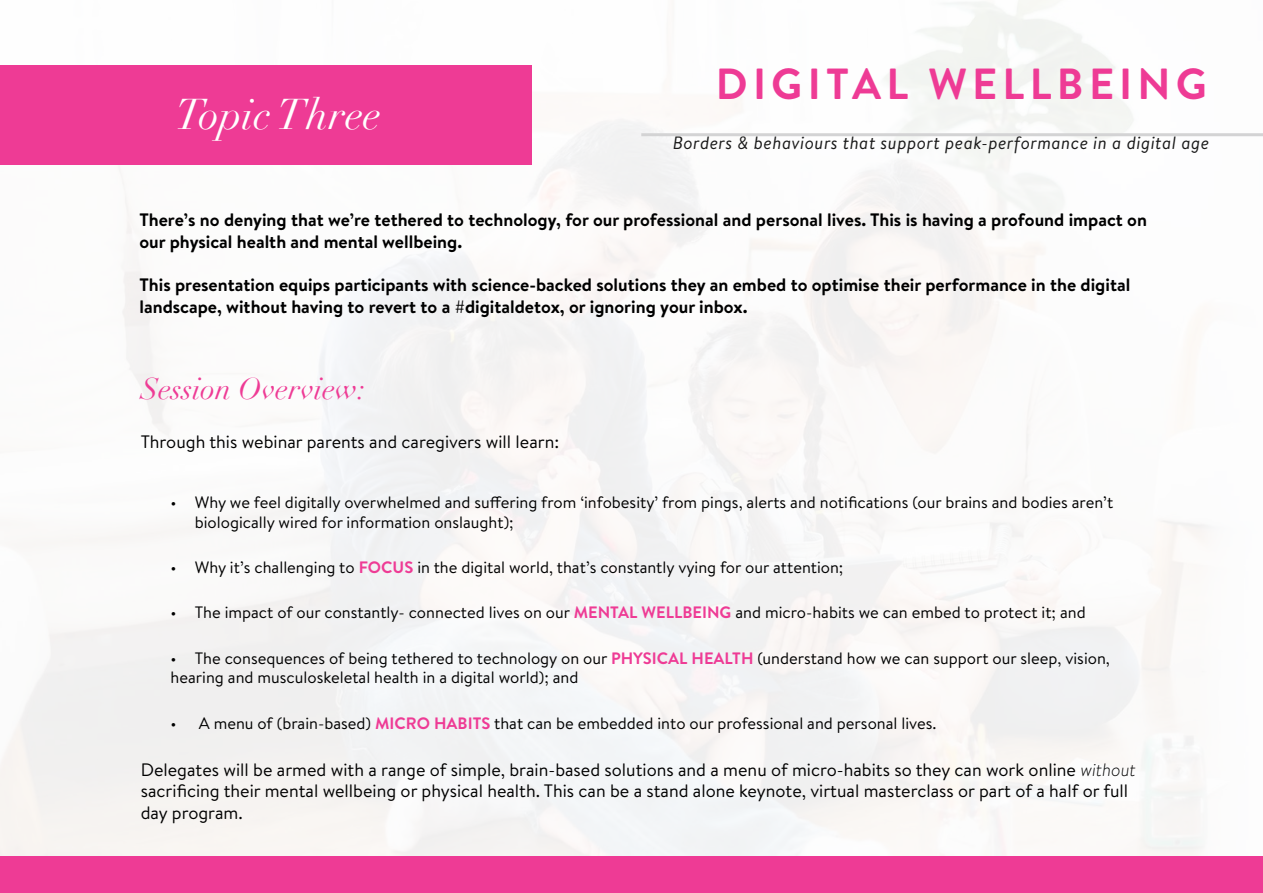
<style>
.page{position:relative;width:1263px;height:893px;background:#fff}
.page>*{position:absolute;margin:0;border:0;box-sizing:border-box;transform-origin:0 0}
.t1{font:700 43.5px "Brandon Text";letter-spacing:.12em;color:#ee3b95}
.t2{font:italic 42px "Didot";color:#fff}
.t3{font:italic 30px "Didot";color:#ee3b95}
.t4{font:700 18px/21.6px "Brandon Text";color:#000}
.t5{font:18px/21.6px "Brandon Text";color:#000}
.t6{font:italic 18px "Brandon Text";letter-spacing:.025em;color:#191919}
.t7{font:16.5px/19.8px "Brandon Text";color:#000}
.s1{font-weight:700;color:#ee3b95}
.s2{font-weight:300;font-style:italic}
</style>
<div class="page">
<img style="left:0;top:0;width:1263px;height:857px">
<div style="left:0;top:65px;width:531px;height:99px;background:#ee3b95"></div>
<hr style="left:641px;top:133px;width:622px;height:3px;background:#d3d3d4">
<div style="left:0;top:857px;width:1263px;height:36px;background:#ee3b95"></div>
<h2 class="t2" style="left:176px;top:88px;width:207px">Topic Three</h2>
<h1 class="t1" style="left:716px;top:53px;width:493px">DIGITAL WELLBEING</h1>
<p class="t6" style="left:673px;top:130px;width:538px">Borders &amp; behaviours that support peak-performance in a digital age</p>
<p class="t4" style="left:139px;top:209px;width:1009px">There’s no denying that we’re tethered to technology, for our professional and personal lives. This is having a profound impact on our physical health and mental wellbeing.</p>
<p class="t4" style="left:139px;top:274px;width:992px">This presentation equips participants with science-backed solutions they an embed to optimise their performance in the digital landscape, without having to revert to a #digitaldetox, or ignoring your inbox.</p>
<h3 class="t3" style="left:141px;top:370px;width:226px">Session Overview:</h3>
<p class="t5" style="left:141px;top:431px;width:420px">Through this webinar parents and caregivers will learn:</p>
<p class="t7" style="left:195px;top:492px;width:920px;text-indent:-24px">• Why we feel digitally overwhelmed and suffering from ‘infobesity’ from pings, alerts and notifications (our brains and bodies aren’t biologically wired for information onslaught);</p>
<p class="t7" style="left:171px;top:557px;width:674px">• Why it’s challenging to <span class="s1">FOCUS</span> in the digital world, that’s constantly vying for our attention;</p>
<p class="t7" style="left:171px;top:602px;width:917px">• The impact of our constantly- connected lives on our <span class="s1">MENTAL WELLBEING</span> and micro-habits we can embed to protect it; and</p>
<p class="t7" style="left:171px;top:647px;width:941px">• The consequences of being tethered to technology on our <span class="s1">PHYSICAL HEALTH</span> (understand how we can support our sleep, vision, hearing and musculoskeletal health in a digital world); and</p>
<p class="t7" style="left:171px;top:712px;width:767px">• A menu of (brain-based) <span class="s1">MICRO HABITS</span> that can be embedded into our professional and personal lives.</p>
<p class="t5" style="left:141px;top:758px;width:996px">Delegates will be armed with a range of simple, brain-based solutions and a menu of micro-habits so they can work online <span class="s2">without </span>sacrificing their mental wellbeing or physical health. This can be a stand alone keynote, virtual masterclass or part of a half or full day program.</p>
</div>
